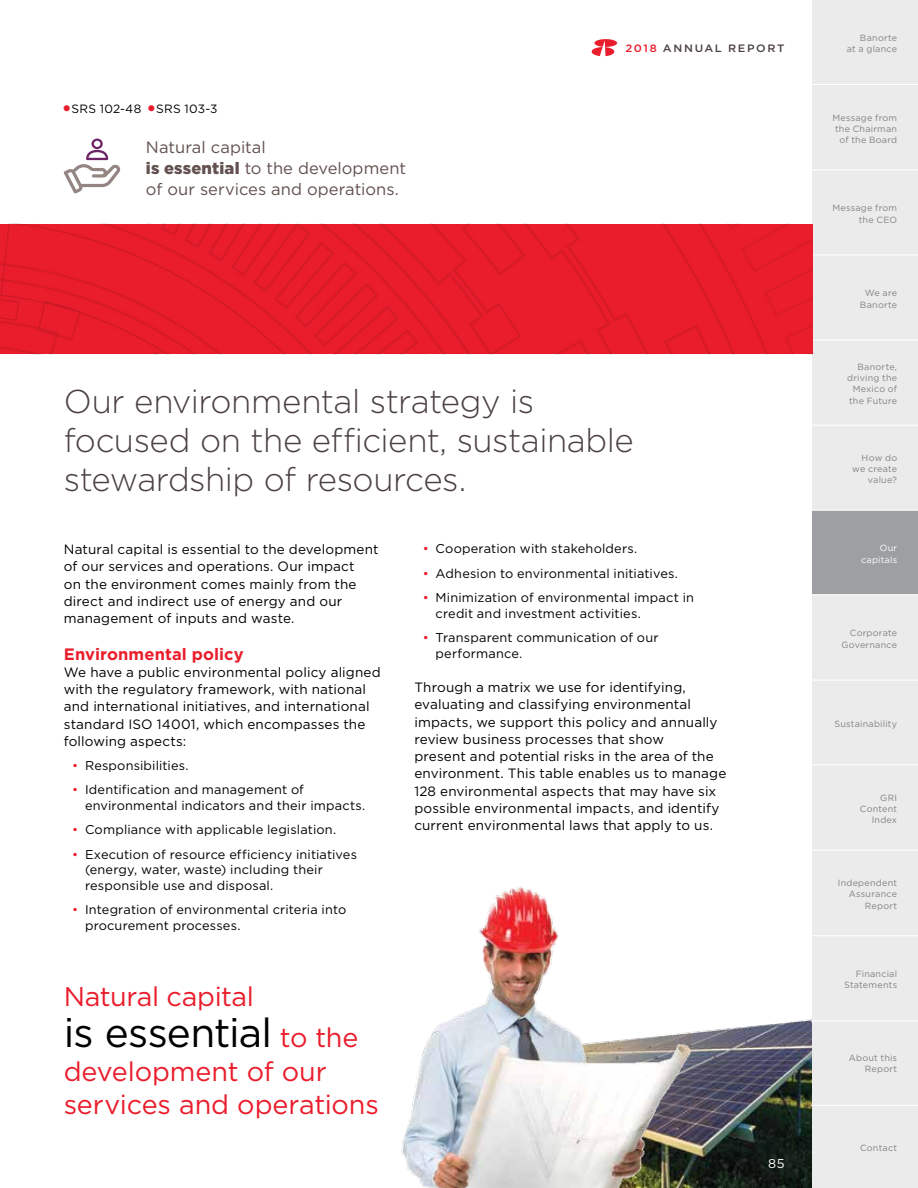
<style>
.page{position:relative;width:918px;height:1188px;background:#fff}
.page>*{position:absolute;margin:0;border:0;box-sizing:border-box;transform-origin:0 0}
.t1{font:40.5px "Gotham";letter-spacing:-.025em;color:#000}
.t2{font:300 33px/39px "Gotham";letter-spacing:-.015em;color:#4a4045}
.t3{font:27px/33.8px "Gotham";letter-spacing:-.01em;color:#ea1d2c}
.t4{font:16.5px/21px "Gotham";color:#62514e}
.t5{font:700 16.5px "Gotham";letter-spacing:.005em;color:#ea1d2c}
.t6{font:13.5px/17.2px "Gotham";letter-spacing:.01em;color:#000}
.t7{font:12.75px/15.8px "Gotham";letter-spacing:.015em;color:#000}
.t8{font:12.75px "Gotham";color:#fff}
.t9{font:12px "Gotham";letter-spacing:.025em;color:#000}
.t10{font:500 10.65px "Gotham";letter-spacing:.15em;color:#4a4045;scale:1.05 1}
.t11{font:9px/11.2px "Gotham";letter-spacing:.03em;color:#808285;text-align:right}
.t12{font:9px/12px "Gotham";letter-spacing:.025em;color:#fff;text-align:right}
.s1{font-weight:900}
.s2{color:#ea1d2c}
.s3{font-size:27px;color:#ea1d2c}
</style>
<div class="page">
<img style="left:715px;top:1019px;width:97px;height:169px">
<img style="left:401px;top:886px;width:314px;height:302px">
<div style="left:812px;top:0;width:106px;height:1188px;background:#ebebec"></div>
<hr style="left:811px;top:680px;width:107px;height:1px;background:#fff">
<hr style="left:811px;top:764px;width:107px;height:1px;background:#fff">
<hr style="left:811px;top:850px;width:107px;height:1px;background:#fff">
<hr style="left:811px;top:1105px;width:107px;height:1px;background:#fff">
<hr style="left:811px;top:935px;width:107px;height:1px;background:#fff">
<hr style="left:811px;top:1020px;width:107px;height:2px;background:#fff">
<div style="left:812px;top:511px;width:106px;height:84px;background:#9d9fa2"></div>
<hr style="left:811px;top:84px;width:107px;height:1px;background:#fff">
<hr style="left:811px;top:169px;width:107px;height:1px;background:#fff">
<hr style="left:811px;top:254px;width:107px;height:1px;background:#fff">
<hr style="left:811px;top:340px;width:107px;height:1px;background:#fff">
<hr style="left:811px;top:425px;width:107px;height:1px;background:#fff">
<hr style="left:811px;top:594px;width:107px;height:1px;background:#fff">
<hr style="left:811px;top:510px;width:107px;height:1px;background:#fff">
<svg style="left:592px;top:39px;width:25px;height:17px"></svg>
<img style="left:0;top:224px;width:812px;height:130px">
<svg style="left:64px;top:139px;width:57px;height:55px"></svg>
<p class="t9" style="left:64px;top:102px;width:155px"><sup>■</sup> SRS 102-48 <sup>■</sup> SRS 103-3</p>
<p class="t4" style="left:146px;top:136px;width:262px">Natural capital<br><span class="s1">is essential</span> to the development of our services and operations.</p>
<p class="t10" style="left:625px;top:42px;width:153px"><span class="s2">2018</span> ANNUAL REPORT</p>
<h2 class="t2" style="left:64px;top:381px;width:572px">Our environmental strategy is focused on the efficient, sustainable stewardship of resources.</h2>
<p class="t6" style="left:64px;top:541px;width:316px">Natural capital is essential to the development of our services and operations. Our impact<br>on the environment comes mainly from the direct and indirect use of energy and our management of inputs and waste.</p>
<p class="t5" style="left:64px;top:644px;width:181px">Environmental policy</p>
<p class="t6" style="left:64px;top:663px;width:318px">We have a public environmental policy aligned with the regulatory framework, with national and international initiatives, and international standard ISO 14001, which encompasses the following aspects:</p>
<p class="t7" style="left:72px;top:758px;width:118px"><span class="s2">•</span> Responsibilities.</p>
<p class="t7" style="left:85px;top:782px;width:282px;text-indent:-13px"><span class="s2">•</span> Identification and management of environmental indicators and their impacts.</p>
<p class="t7" style="left:72px;top:822px;width:265px"><span class="s2">•</span> Compliance with applicable legislation.</p>
<p class="t7" style="left:85px;top:846px;width:274px;text-indent:-13px"><span class="s2">•</span> Execution of resource efficiency initiatives (energy, water, waste) including their responsible use and disposal.</p>
<p class="t7" style="left:85px;top:902px;width:263px;text-indent:-13px"><span class="s2">•</span> Integration of environmental criteria into procurement processes.</p>
<h3 class="t3" style="left:64px;top:980px;width:192px">Natural capital</h3>
<h1 class="t1" style="left:64px;top:1010px;width:296px">is essential <span class="s3">to the</span></h1>
<h3 class="t3" style="left:64px;top:1054px;width:317px">development of our services and operations</h3>
<p class="t7" style="left:423px;top:541px;width:216px"><span class="s2">•</span> Cooperation with stakeholders.</p>
<p class="t7" style="left:423px;top:565px;width:257px"><span class="s2">•</span> Adhesion to environmental initiatives.</p>
<p class="t7" style="left:436px;top:589px;width:260px;text-indent:-13px"><span class="s2">•</span> Minimization of environmental impact in credit and investment activities.</p>
<p class="t7" style="left:436px;top:629px;width:225px;text-indent:-13px"><span class="s2">•</span> Transparent communication of our performance.</p>
<p class="t6" style="left:414px;top:678px;width:314px">Through a matrix we use for identifying, evaluating and classifying environmental impacts, we support this policy and annually review business processes that show<br>present and potential risks in the area of the environment. This table enables us to manage 128 environmental aspects that may have six possible environmental impacts, and identify current environmental laws that apply to us.</p>
<p class="t8" style="left:768px;top:1156px;width:18px">85</p>
<p class="t11" style="left:847px;top:32px;width:52px">Banorte<br>at a glance</p>
<p class="t11" style="left:832px;top:112px;width:66px">Message from the Chairman of the Board</p>
<p class="t11" style="left:832px;top:202px;width:66px">Message from the CEO</p>
<p class="t11" style="left:860px;top:287px;width:39px;text-align:center">We are<br>Banorte</p>
<p class="t11" style="left:847px;top:361px;width:51px">Banorte, driving the<br>Mexico of the Future</p>
<p class="t11" style="left:852px;top:452px;width:46px">How do we create value?</p>
<p class="t12" style="left:861px;top:542px;width:37px">Our capitals</p>
<p class="t11" style="left:841px;top:627px;width:57px">Corporate<br>Governance</p>
<p class="t11" style="left:834px;top:718px;width:64px">Sustainability</p>
<p class="t11" style="left:860px;top:792px;width:39px">GRI<br>Content<br>Index</p>
<p class="t11" style="left:838px;top:877px;width:61px">Independent<br>Assurance<br>Report</p>
<p class="t11" style="left:844px;top:968px;width:54px">Financial<br>Statements</p>
<p class="t11" style="left:849px;top:1052px;width:50px">About this<br>Report</p>
<p class="t11" style="left:860px;top:1142px;width:39px">Contact</p>
</div>
